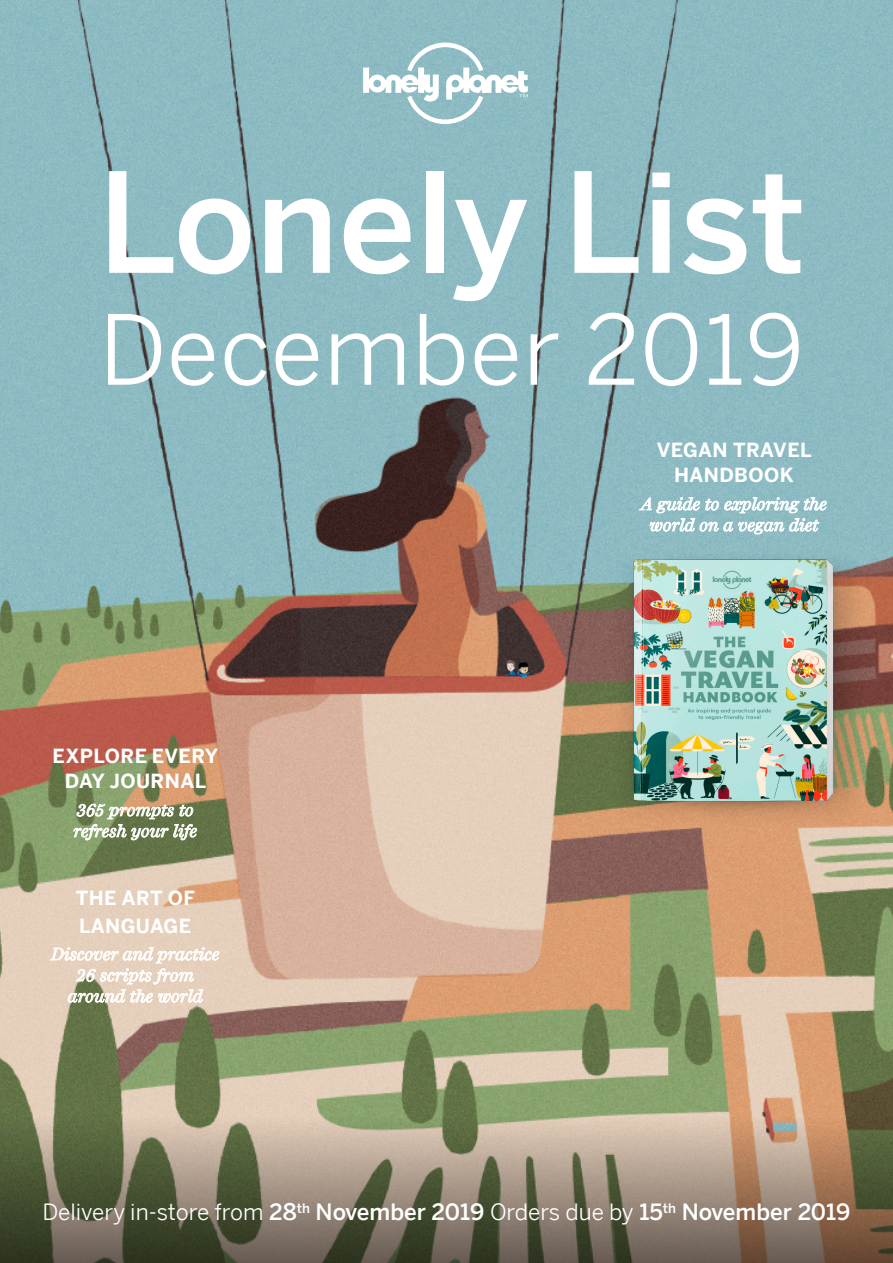
<style>
.page{position:relative;width:893px;height:1263px;background:#fff}
.page>*{position:absolute;margin:0;border:0;box-sizing:border-box;transform-origin:0 0}
.t1{font:500 137.4px "LP Benton Sans";color:#fff}
.t2{font:95.55px "LP Benton Sans";letter-spacing:.01em;color:#fff}
.t3{font:22.5px "LP Benton Sans";color:#fff}
.A_Head{font:700 19.5px/25.5px "LP Benton Sans";letter-spacing:.02em;color:#fff;text-align:center}
.Body_Text{font:italic 18px/21px "LP Miller Daily One";color:#fff;text-align:center}
.s1{font-weight:500}
</style>
<div class="page">
<img style="left:0;top:0;width:893px;height:1116px">
<svg style="left:363px;top:43px;width:165px;height:81px"></svg>
<svg style="left:0;top:1116px;width:893px;height:147px;background:#857b65"></svg>
<img style="left:612px;top:549px;width:264px;height:280px">
<svg style="left:639px;top:497px;width:188px;height:37px;background:#abcdd2"></svg>
<svg style="left:50px;top:946px;width:169px;height:57px"></svg>
<svg style="left:73px;top:803px;width:124px;height:37px;background:#9ba583"></svg>
<img style="left:497px;top:657px;width:25px;height:25px">
<img style="left:517px;top:661px;width:13px;height:15px">
<p class="t1" style="left:98px;top:132px;width:709px">Lonely List</p>
<p class="t2" style="left:99px;top:290px;width:707px">December 2019</p>
<p class="A_Head" style="left:53px;top:743px;width:167px">EXPLORE EVERY<br>DAY JOURNAL</p>
<p class="Body_Text" style="left:73px;top:800px;width:125px;text-align:left">365 prompts to refresh your life</p>
<p class="A_Head" style="left:76px;top:885px;width:121px">THE ART OF</p>
<p class="A_Head" style="left:79px;top:913px;width:114px">LANGUAGE</p>
<p class="A_Head" style="left:657px;top:437px;width:156px">VEGAN TRAVEL<br>HANDBOOK</p>
<p class="Body_Text" style="left:641px;top:494px;width:187px">A guide to exploring the world on a vegan diet</p>
<p class="t3" style="left:43px;top:1198px;width:809px">Delivery in-store from <span class="s1">28</span><sup>th</sup> <span class="s1">November 2019</span> Orders due by <span class="s1">15</span><sup>th</sup> <span class="s1">November 2019</span></p>
</div>
